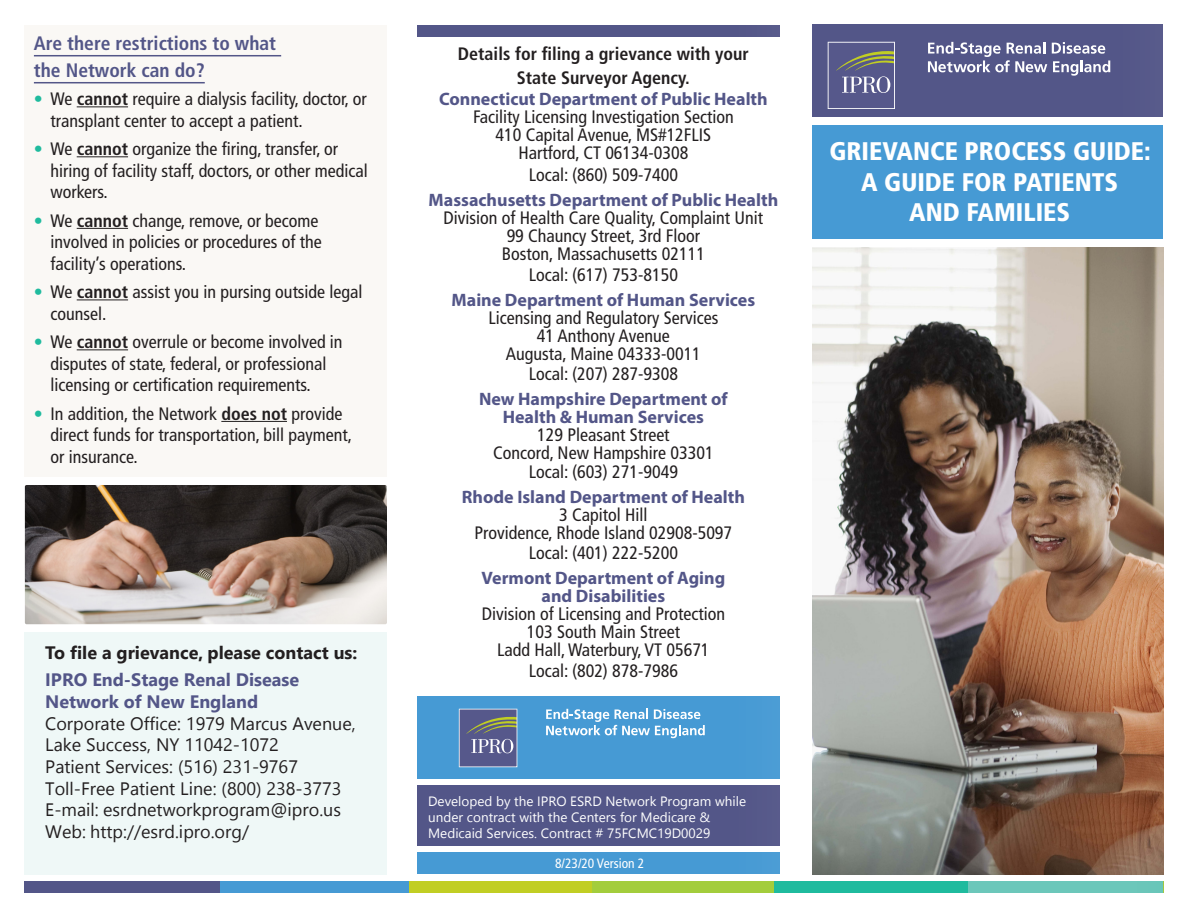
<style>
.page{position:relative;width:1188px;height:918px;background:#fff}
.page>*{position:absolute;margin:0;border:0;box-sizing:border-box;transform-origin:0 0}
.t1{font:900 condensed 25.5px/30.6px "Frutiger LT Std";color:#fff;text-align:center}
.t2{font:700 condensed 19.5px/27px "Frutiger LT Std";color:#535688}
.t3{font:condensed 18px/21.6px "Frutiger LT Std";color:#231f20}
.t4{font:700 18px/18px "Myriad Pro";color:#535688;text-align:center}
.t5{font:18px/21.8px "Leelawadee UI";color:#231f20}
.t6{font:700 condensed 18px/24.3px "Frutiger LT Std";color:#231f20;text-align:center}
.t7{font:700 18px/21.8px "Leelawadee UI";color:#535688}
.t8{font:700 18px "Leelawadee UI";color:#231f20}
.t9{font:13.5px/16.2px "Leelawadee UI";color:#fff}
.t10{font:condensed 13.5px "Frutiger LT Std";color:#fff}
.s1{font-weight:700;color:#1fbb9e}
.s2{font-weight:700}
</style>
<div class="page">
<div style="left:813px;top:126px;width:350px;height:113px;background:#469ad4"></div>
<svg style="left:813px;top:25px;width:350px;height:92px"></svg>
<div style="left:33px;top:54px;width:255px;height:368px;background:#faf8f5"></div>
<div style="left:25px;top:632px;width:362px;height:243px;background:#eff8f7"></div>
<div style="left:418px;top:785px;width:362px;height:61px;background:#535688"></div>
<hr style="left:34px;top:55px;width:247px;height:1px;background:#535688">
<hr style="left:34px;top:82px;width:171px;height:1px;background:#535688">
<hr style="left:77px;top:106px;width:51px;height:1px;background:#231f20">
<hr style="left:77px;top:156px;width:51px;height:1px;background:#231f20">
<hr style="left:77px;top:228px;width:51px;height:1px;background:#231f20">
<hr style="left:77px;top:299px;width:51px;height:1px;background:#231f20">
<hr style="left:77px;top:349px;width:51px;height:1px;background:#231f20">
<hr style="left:221px;top:421px;width:66px;height:1px;background:#231f20">
<div style="left:418px;top:852px;width:362px;height:22px;background:#469ad4"></div>
<div style="left:418px;top:25px;width:362px;height:12px;background:#535688"></div>
<img style="left:25px;top:485px;width:362px;height:139px">
<img style="left:813px;top:248px;width:350px;height:626px">
<svg style="left:418px;top:697px;width:362px;height:82px"></svg>
<svg style="left:25px;top:881px;width:1138px;height:12px"></svg>
<p class="t2" style="left:34px;top:29px;width:244px">Are there restrictions to what the Network can do?</p>
<p class="t3" style="left:50px;top:88px;width:318px;text-indent:-16px"><span class="s1">•</span> We <span class="s2">cannot</span> require a dialysis facility, doctor, or transplant center to accept a patient.</p>
<p class="t3" style="left:50px;top:138px;width:319px;text-indent:-16px"><span class="s1">•</span> We <span class="s2">cannot</span> organize the firing, transfer, or hiring of facility staff, doctors, or other medical workers.</p>
<p class="t3" style="left:50px;top:210px;width:273px;text-indent:-16px"><span class="s1">•</span> We <span class="s2">cannot</span> change, remove, or become involved in policies or procedures of the facility’s operations.</p>
<p class="t3" style="left:50px;top:281px;width:314px;text-indent:-16px"><span class="s1">•</span> We <span class="s2">cannot</span> assist you in pursing outside legal counsel.</p>
<p class="t3" style="left:50px;top:331px;width:294px;text-indent:-16px"><span class="s1">•</span> We <span class="s2">cannot</span> overrule or become involved in disputes of state, federal, or professional licensing or certification requirements.</p>
<p class="t3" style="left:50px;top:403px;width:303px;text-indent:-16px"><span class="s1">•</span> In addition, the Network <span class="s2">does not</span> provide direct funds for transportation, bill payment, or insurance.</p>
<p class="t8" style="left:45px;top:639px;width:314px">To file a grievance, please contact us:</p>
<p class="t7" style="left:45px;top:668px;width:256px">IPRO End-Stage Renal Disease<br>Network of New England</p>
<p class="t5" style="left:45px;top:711px;width:312px">Corporate Office: 1979 Marcus Avenue, Lake Success, NY 11042-1072<br>Patient Services: (516) 231-9767<br>Toll-Free Patient Line: (800) 238-3773<br>E-mail: esrdnetworkprogram@ipro.us Web: http://esrd.ipro.org/</p>
<p class="t6" style="left:458px;top:42px;width:292px">Details for filing a grievance with your<br>State Surveyor Agency.</p>
<p class="t4" style="left:439px;top:89px;width:330px">Connecticut Department of Public Health</p>
<p class="t3" style="left:473px;top:108px;width:262px;line-height:18px;text-align:center">Facility Licensing Investigation Section<br>410 Capital Avenue, MS#12FLIS<br>Hartford, CT 06134-0308</p>
<p class="t3" style="left:529px;top:164px;width:151px">Local: (860) 509-7400</p>
<p class="t4" style="left:429px;top:190px;width:351px">Massachusetts Department of Public Health</p>
<p class="t3" style="left:444px;top:209px;width:321px;line-height:18px;text-align:center">Division of Health Care Quality, Complaint Unit<br>99 Chauncy Street, 3rd Floor<br>Boston, Massachusetts 02111</p>
<p class="t3" style="left:529px;top:264px;width:151px">Local: (617) 753-8150</p>
<p class="t4" style="left:452px;top:291px;width:305px">Maine Department of Human Services</p>
<p class="t3" style="left:488px;top:309px;width:231px;line-height:18.5px;text-align:center">Licensing and Regulatory Services<br>41 Anthony Avenue<br>Augusta, Maine 04333-0011<br>Local: (207) 287-9308</p>
<p class="t4" style="left:479px;top:389px;width:250px">New Hampshire Department of<br>Health &amp; Human Services</p>
<p class="t3" style="left:493px;top:425px;width:222px;line-height:18.8px;text-align:center">129 Pleasant Street<br>Concord, New Hampshire 03301<br>Local: (603) 271-9049</p>
<p class="t4" style="left:462px;top:488px;width:285px">Rhode Island Department of Health</p>
<p class="t3" style="left:475px;top:506px;width:259px;line-height:18.8px;text-align:center">3 Capitol Hill<br>Providence, Rhode Island 02908-5097<br>Local: (401) 222-5200</p>
<p class="t4" style="left:482px;top:568px;width:245px">Vermont Department of Aging and Disabilities</p>
<p class="t3" style="left:482px;top:605px;width:245px;line-height:18px;text-align:center">Division of Licensing and Protection<br>103 South Main Street<br>Ladd Hall, Waterbury, VT 05671</p>
<p class="t3" style="left:529px;top:661px;width:151px">Local: (802) 878-7986</p>
<p class="t9" style="left:428px;top:792px;width:319px">Developed by the IPRO ESRD Network Program while under contract with the Centers for Medicare &amp;<br>Medicaid Services. Contract # 75FCMC19D0029</p>
<p class="t10" style="left:555px;top:856px;width:91px">8/23/20 Version 2</p>
<h1 class="t1" style="left:830px;top:136px;width:323px">GRIEVANCE PROCESS GUIDE:<br>A GUIDE FOR PATIENTS<br>AND FAMILIES</h1>
</div>
